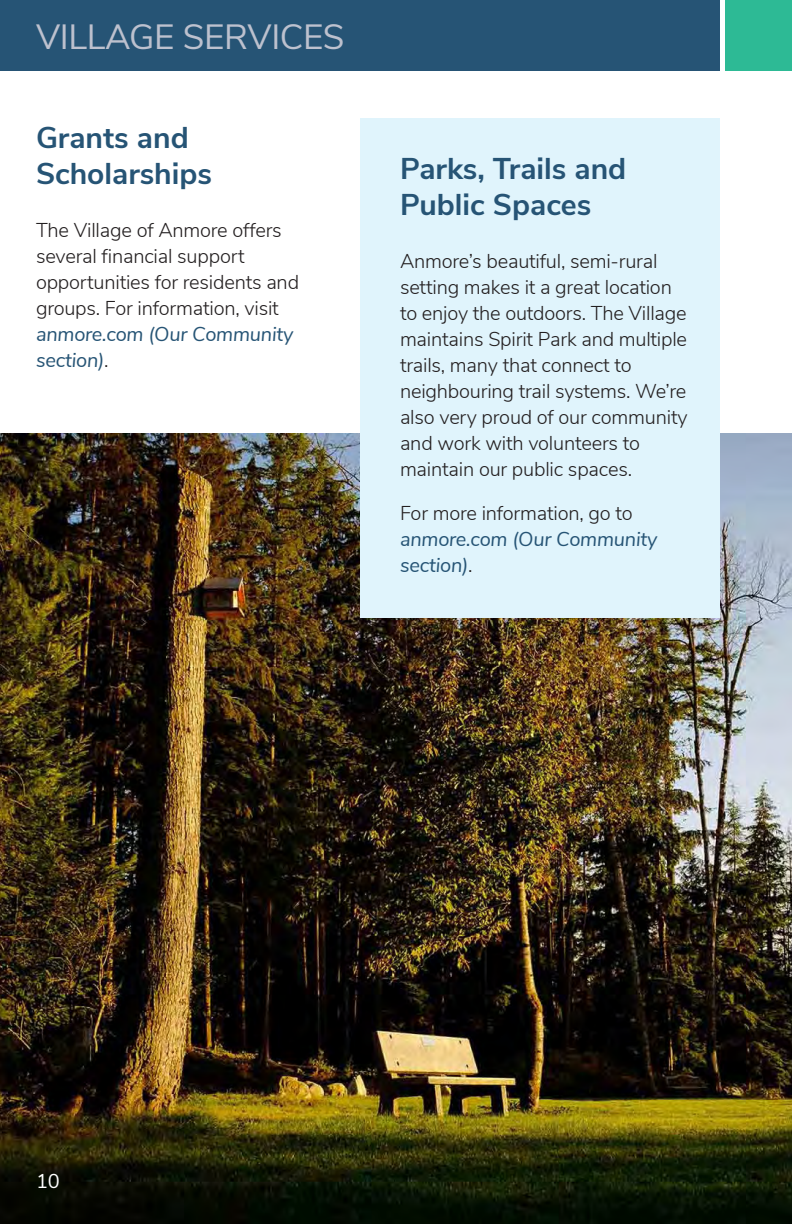
<style>
.page{position:relative;width:792px;height:1224px;background:#fff}
.page>*{position:absolute;margin:0;border:0;box-sizing:border-box;transform-origin:0 0}
.Page_Header{font:35px "Nunito Sans";letter-spacing:-.01em;color:#bdc1ce}
.Header_2{font:700 30px/36px "Nunito Sans";color:#265475}
.Text{font:300 20px/26px "Nunito Sans";letter-spacing:-.01em;color:#231f20}
.Text-2{font:italic 20px/26px "Nunito Sans";letter-spacing:-.01em;color:#265475}
.Text-3{font:20px "Nunito Sans";color:#fff}
.s1{font-weight:400;font-style:italic;color:#265475}
.s2{font-weight:300;font-style:normal;color:#231f20}
</style>
<div class="page">
<div style="left:0;top:0;width:720px;height:71px;background:#265475"></div>
<div style="left:725px;top:0;width:67px;height:71px;background:#2dba95"></div>
<img style="left:0;top:433px;width:792px;height:791px">
<div style="left:360px;top:118px;width:360px;height:500px;background:#e0f4fc"></div>
<p class="Page_Header" style="left:36px;top:11px;width:310px">VILLAGE SERVICES</p>
<p class="Header_2" style="left:36px;top:118px;width:178px">Grants and<br>Scholarships</p>
<p class="Text" style="left:36px;top:216px;width:265px">The Village of Anmore offers several financial support opportunities for residents and groups. For information, visit <span class="s1">anmore.com (Our Community section)</span>.</p>
<p class="Header_2" style="left:400px;top:148px;width:228px">Parks, Trails and<br>Public Spaces</p>
<p class="Text" style="left:400px;top:246px;width:289px">Anmore’s beautiful, semi-rural setting makes it a great location to enjoy the outdoors. The Village maintains Spirit Park and multiple trails, many that connect to neighbouring trail systems. We’re also very proud of our community and work with volunteers to maintain our public spaces.</p>
<p class="Text-2" style="left:400px;top:499px;width:259px"><span class="s2">For more information, go to </span>anmore.com (Our Community section)<span class="s2">.</span></p>
<p class="Text-3" style="left:36px;top:1167px;width:25px">10</p>
</div>
